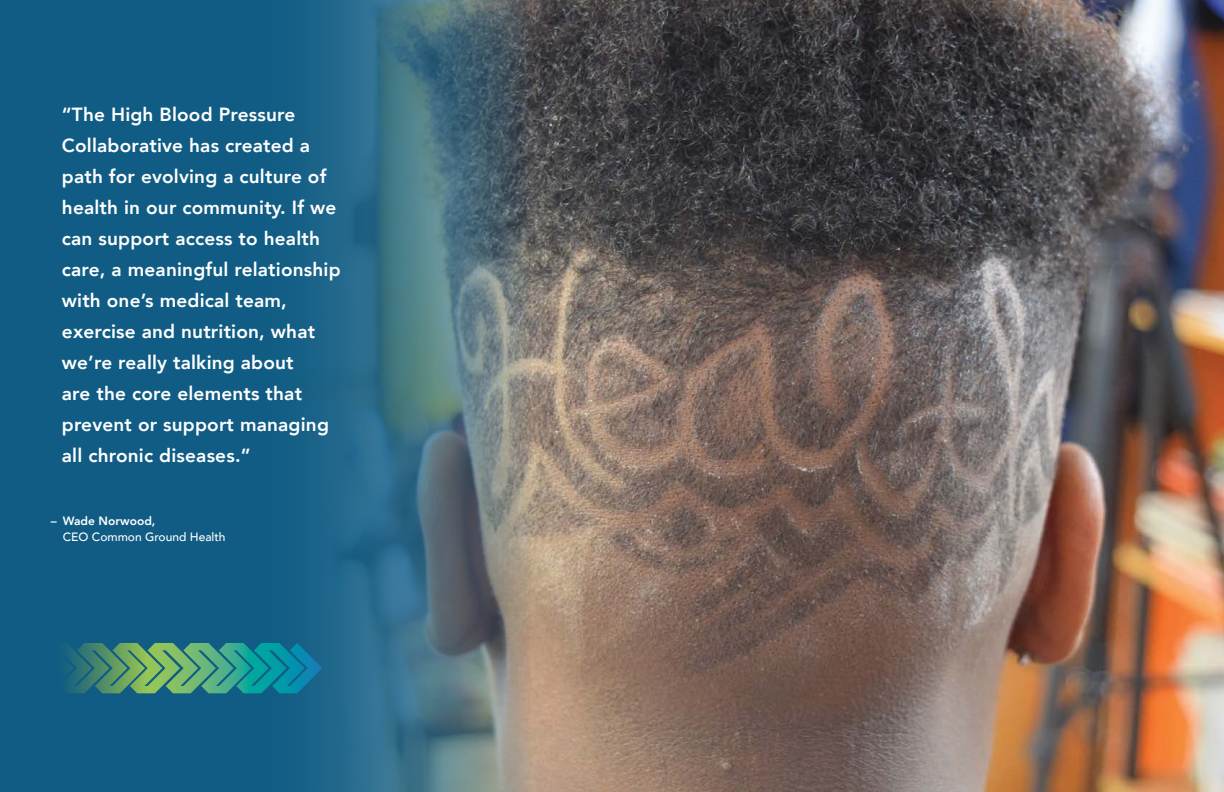
<style>
.page{position:relative;width:1224px;height:792px;background:#fff}
.page>*{position:absolute;margin:0;border:0;box-sizing:border-box;transform-origin:0 0}
.t1{font:800 19px/31px "Avenir";letter-spacing:.01em;color:#fff}
.t2{font:500 12px "Avenir";color:#fff}
.t3{font:800 12px "Avenir";color:#fff}
</style>
<div class="page">
<img style="left:531px;top:0;width:693px;height:792px">
<svg style="left:0;top:0;width:531px;height:792px;fill:#115c84"></svg>
<svg style="left:52px;top:643px;width:270px;height:50px"></svg>
<p class="t1" style="left:62px;top:99px;width:280px">“The High Blood Pressure<br>Collaborative has created a path for evolving a culture of health in our community. If we can support access to health care, a meaningful relationship with one’s medical team, exercise and nutrition, what we’re really talking about<br>are the core elements that prevent or support managing all chronic diseases.”</p>
<p class="t3" style="left:51px;top:511px;width:106px">– Wade Norwood,</p>
<p class="t2" style="left:63px;top:527px;width:164px">CEO Common Ground Health</p>
</div>
